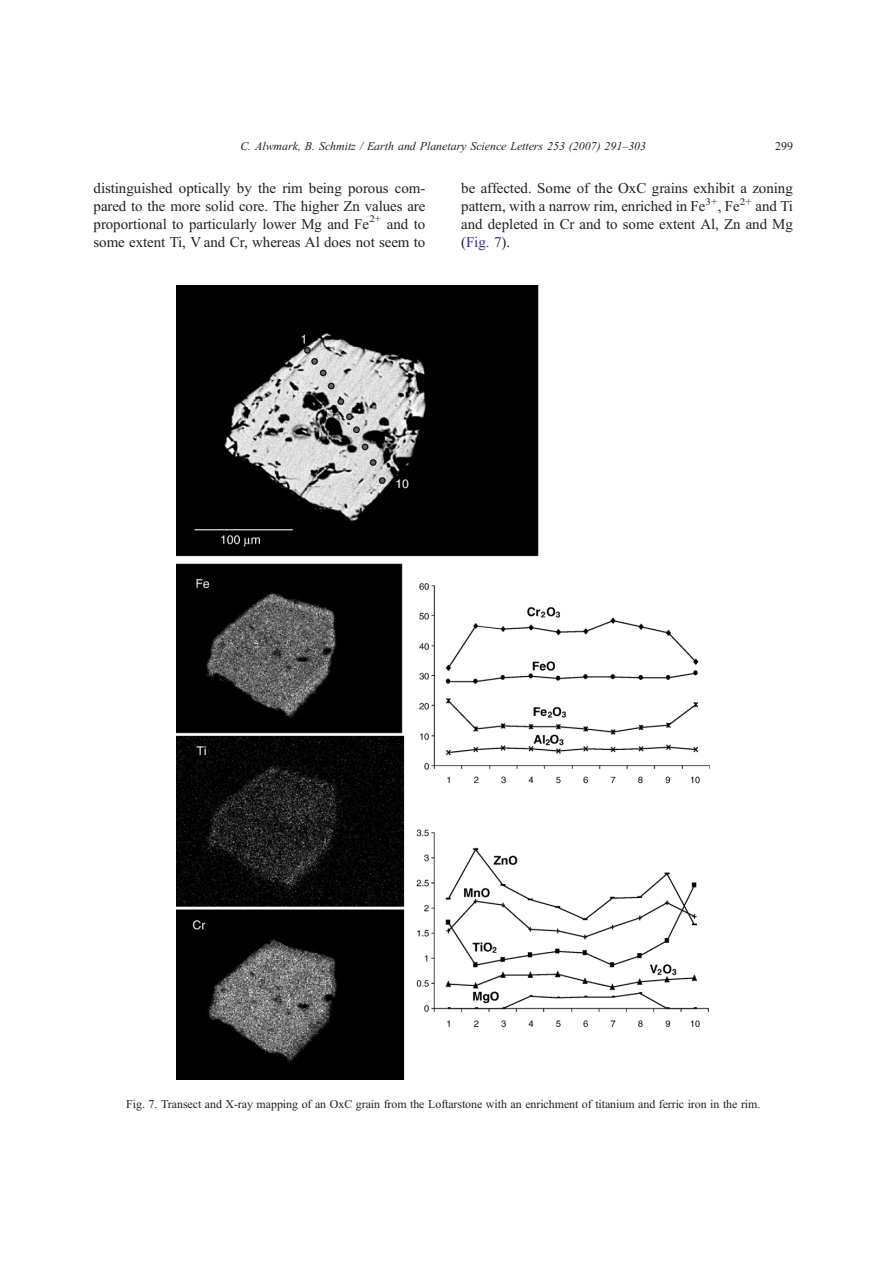
<style>
.page{position:relative;width:893px;height:1263px;background:#fff}
.page>*{position:absolute;margin:0;border:0;box-sizing:border-box;transform-origin:0 0}
.t1{font:15px/18px "Adv TT6120 e 2 aa";color:#231f20;text-align:justify}
.t2{font:12px "Adv TT6120 e 2 aa";color:#231f20}
.t3{font:12px "Adv TT50 a 2 f 13 e.I";color:#231f20}
.s1{font-style:inherit}
.s2{color:#2e3092}
</style>
<div class="page">
<img style="left:177px;top:285px;width:533px;height:794px">
<p class="t3" style="left:240px;top:142px;width:407px">C. Alwmark, B. Schmitz / Earth and Planetary Science Letters 253 (2007) 291<span class="s1">–</span>303</p>
<p class="t2" style="left:775px;top:142px;width:19px">299</p>
<p class="t1" style="left:94px;top:181px;width:333px">distinguished optically by the rim being porous com&shy;pared to the more solid core. The higher Zn values are proportional to particularly lower Mg and Fe<sup>2+</sup> and to some extent Ti, V and Cr, whereas Al does not seem to</p>
<p class="t1" style="left:461px;top:181px;width:333px">be affected. Some of the OxC grains exhibit a zoning pattern, with a narrow rim, enriched in Fe<sup>3+</sup>, Fe<sup>2+</sup> and Ti and depleted in Cr and to some extent Al, Zn and Mg (<span class="s2">Fig. 7</span>).</p>
<p class="t2" style="left:126px;top:1099px;width:635px">Fig. 7. Transect and X-ray mapping of an OxC grain from the Loftarstone with an enrichment of titanium and ferric iron in the rim.</p>
</div>
